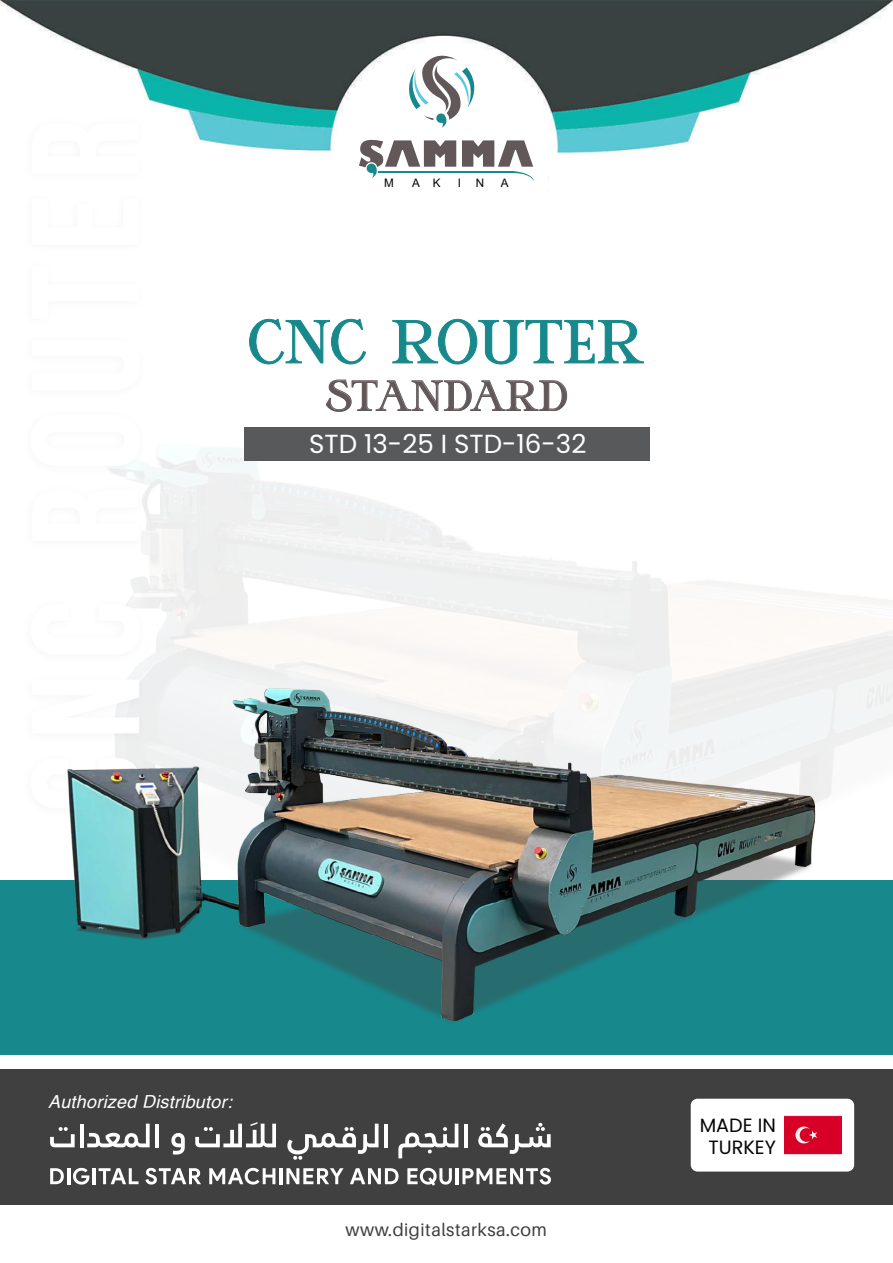
<style>
.page{position:relative;width:893px;height:1263px;background:#fff}
.page>*{position:absolute;margin:0;border:0;box-sizing:border-box;transform-origin:0 0}
.t1{font:60.75px "Sangrita";letter-spacing:.01em;color:#17898c}
.t2{font:42.45px "Sangrita";letter-spacing:.025em;color:#625859}
.t3{font:26.1px "Poppins";color:#fff}
.t4{font:19.2px/22.4px "Poppins";color:#050504;text-align:center}
.t5{font:italic 18px "Helvetica";letter-spacing:.015em;color:#fff}
.t6{font:18px "Aileron";letter-spacing:.025em;color:#414041}
.t7{font:11.7px "Arial";color:#050504}
</style>
<div class="page">
<img style="left:178px;top:444px;width:715px;height:329px">
<svg style="left:249px;top:319px;width:117px;height:46px"></svg>
<svg style="left:392px;top:319px;width:252px;height:46px"></svg>
<svg style="left:325px;top:379px;width:242px;height:33px"></svg>
<div style="left:244px;top:427px;width:405px;height:33px;background:#58595b"></div>
<div style="left:0;top:880px;width:893px;height:175px;background:#17898c"></div>
<div style="left:0;top:1069px;width:893px;height:135px;background:#414041"></div>
<img style="left:0;top:0;width:893px;height:154px">
<svg style="left:337px;top:42px;width:212px;height:139px"></svg>
<hr style="left:378px;top:171px;width:134px;height:2px;background:#17898c">
<img style="left:0;top:91px;width:178px;height:597px">
<svg style="left:32px;top:679px;width:108px;height:9px"></svg>
<svg style="left:30px;top:603px;width:111px;height:52px"></svg>
<svg style="left:32px;top:487px;width:108px;height:54px"></svg>
<svg style="left:30px;top:414px;width:111px;height:53px"></svg>
<svg style="left:32px;top:339px;width:109px;height:52px"></svg>
<svg style="left:32px;top:266px;width:108px;height:53px"></svg>
<svg style="left:32px;top:198px;width:108px;height:47px"></svg>
<svg style="left:32px;top:120px;width:108px;height:54px"></svg>
<div style="left:691px;top:1099px;width:163px;height:72px;background:#fff;border-radius:7px"></div>
<img style="left:784px;top:1115px;width:57px;height:40px">
<img style="left:67px;top:688px;width:758px;height:332px">
<svg style="left:50px;top:1127px;width:25px;height:20px"></svg>
<hr style="left:80px;top:1124px;width:3px;height:23px;background:#fff">
<svg style="left:87px;top:1124px;width:63px;height:23px"></svg>
<hr style="left:155px;top:1124px;width:4px;height:23px;background:#fff">
<svg style="left:171px;top:1133px;width:14px;height:21px"></svg>
<svg style="left:195px;top:1122px;width:81px;height:25px"></svg>
<svg style="left:287px;top:1124px;width:92px;height:36px"></svg>
<hr style="left:384px;top:1124px;width:4px;height:23px;background:#fff">
<svg style="left:398px;top:1124px;width:60px;height:34px"></svg>
<hr style="left:464px;top:1124px;width:4px;height:23px;background:#fff">
<svg style="left:478px;top:1123px;width:73px;height:31px"></svg>
<svg style="left:50px;top:1168px;width:14px;height:16px"></svg>
<hr style="left:67px;top:1168px;width:3px;height:16px;background:#fff">
<svg style="left:73px;top:1168px;width:16px;height:16px"></svg>
<hr style="left:93px;top:1168px;width:3px;height:16px;background:#fff">
<svg style="left:99px;top:1168px;width:40px;height:16px"></svg>
<svg style="left:145px;top:1168px;width:56px;height:16px"></svg>
<svg style="left:209px;top:1168px;width:66px;height:16px"></svg>
<hr style="left:279px;top:1168px;width:3px;height:16px;background:#fff">
<svg style="left:286px;top:1168px;width:58px;height:16px"></svg>
<svg style="left:350px;top:1168px;width:49px;height:16px"></svg>
<svg style="left:407px;top:1168px;width:45px;height:18px"></svg>
<hr style="left:455px;top:1168px;width:3px;height:16px;background:#fff">
<svg style="left:462px;top:1168px;width:89px;height:16px"></svg>
<p class="t7" style="left:384px;top:174px;width:11px">M</p>
<p class="t7" style="left:412px;top:174px;width:30px">A K</p>
<p class="t7" style="left:458px;top:174px;width:5px">I</p>
<p class="t7" style="left:476px;top:174px;width:10px">N</p>
<p class="t7" style="left:501px;top:174px;width:9px">A</p>
<h1 class="t1" style="left:247px;top:307px;width:397px">CNC ROUTER</h1>
<h2 class="t2" style="left:325px;top:372px;width:244px">STANDARD</h2>
<h3 class="t3" style="left:309px;top:428px;width:279px">STD 13-25 I STD-16-32</h3>
<p class="t5" style="left:48px;top:1087px;width:185px">Authorized Distributor:</p>
<p class="t6" style="left:345px;top:1220px;width:203px">www.digitalstarksa.com</p>
<p class="t4" style="left:700px;top:1114px;width:78px">MADE IN<br>TURKEY</p>
</div>
